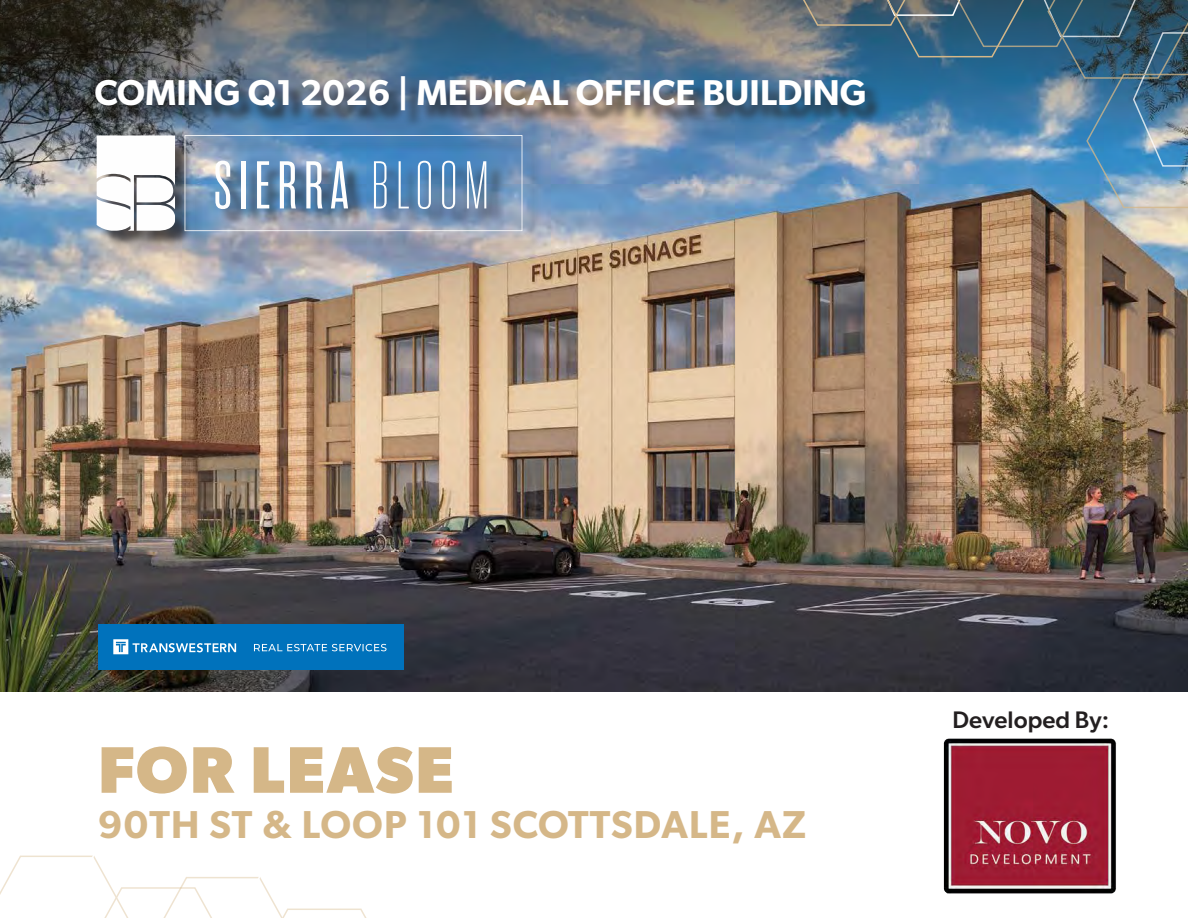
<style>
.page{position:relative;width:1188px;height:918px;background:#fff}
.page>*{position:absolute;margin:0;border:0;box-sizing:border-box;transform-origin:0 0}
.t1{font:700 66px "Gibson";letter-spacing:.03em;color:#d5b788}
.t2{font:600 39px "Gibson";letter-spacing:.03em;color:#d5b788}
.t3{font:600 36px "Gibson";color:#fff}
.t4{font:500 24px "Gibson";color:#231f20}
</style>
<div class="page">
<img style="left:0;top:183px;width:1188px;height:508px">
<img style="left:0;top:0;width:779px;height:183px">
<div style="left:98px;top:79px;width:785px;height:50px;background:#231f20;opacity:.75"></div>
<div style="left:98px;top:624px;width:306px;height:45px;background:#0072bc"></div>
<svg style="left:113px;top:639px;width:123px;height:15px"></svg>
<svg style="left:254px;top:644px;width:133px;height:7px"></svg>
<div style="left:99px;top:137px;width:442px;height:113px;background:#231f20;opacity:.75"></div>
<img style="left:55px;top:125px;width:506px;height:117px">
<img style="left:943px;top:738px;width:174px;height:156px">
<svg style="left:0;top:855px;width:367px;height:63px"></svg>
<img style="left:779px;top:0;width:409px;height:209px">
<p class="t3" style="left:94px;top:72px;width:774px">COMING Q1 2026 | MEDICAL OFFICE BUILDING</p>
<p class="t1" style="left:98px;top:731px;width:357px">FOR LEASE</p>
<p class="t2" style="left:98px;top:801px;width:709px">90TH ST &amp; LOOP 101 SCOTTSDALE, AZ</p>
<p class="t4" style="left:952px;top:705px;width:158px">Developed By:</p>
</div>
